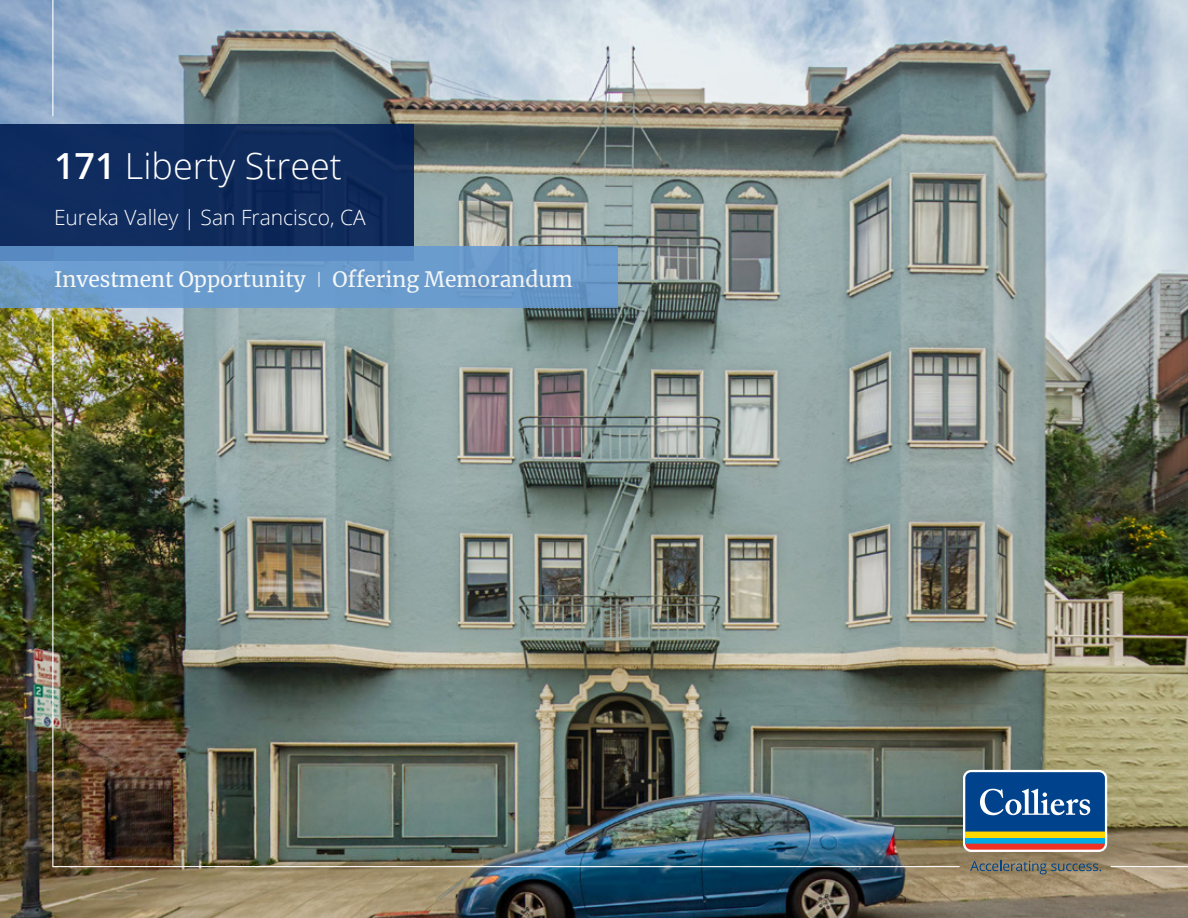
<style>
.page{position:relative;width:1188px;height:918px;background:#fff}
.page>*{position:absolute;margin:0;border:0;box-sizing:border-box;transform-origin:0 0}
.t1{font:300 36px "Open Sans";color:#fff}
.t2{font:21px "Merriweather";color:#fff}
.t3{font:300 21px "Open Sans";color:#fff}
.s1{font-weight:600}
.s2{font-family:"Open Sans";font-weight:300}
</style>
<div class="page">
<img style="left:0;top:0;width:1188px;height:918px">
<div style="left:0;top:124px;width:414px;height:137px;background:#0f2c5f"></div>
<svg style="left:970px;top:868px;width:131px;height:6px"></svg>
<img style="left:52px;top:0;width:1136px;height:868px">
<svg style="left:0;top:246px;width:618px;height:62px;background:#6897c6"></svg>
<div style="left:54px;top:248px;width:523px;height:58px;background:linear-gradient(to right,#689ace,#6899cb)"></div>
<img style="left:52px;top:316px;width:909px;height:552px">
<h1 class="t1" style="left:54px;top:142px;width:289px"><span class="s1">171</span> Liberty Street</h1>
<p class="t3" style="left:54px;top:203px;width:313px">Eureka Valley | San Francisco, CA</p>
<p class="t2" style="left:54px;top:265px;width:520px">Investment Opportunity <span class="s2">I</span> Offering Memorandum</p>
</div>
